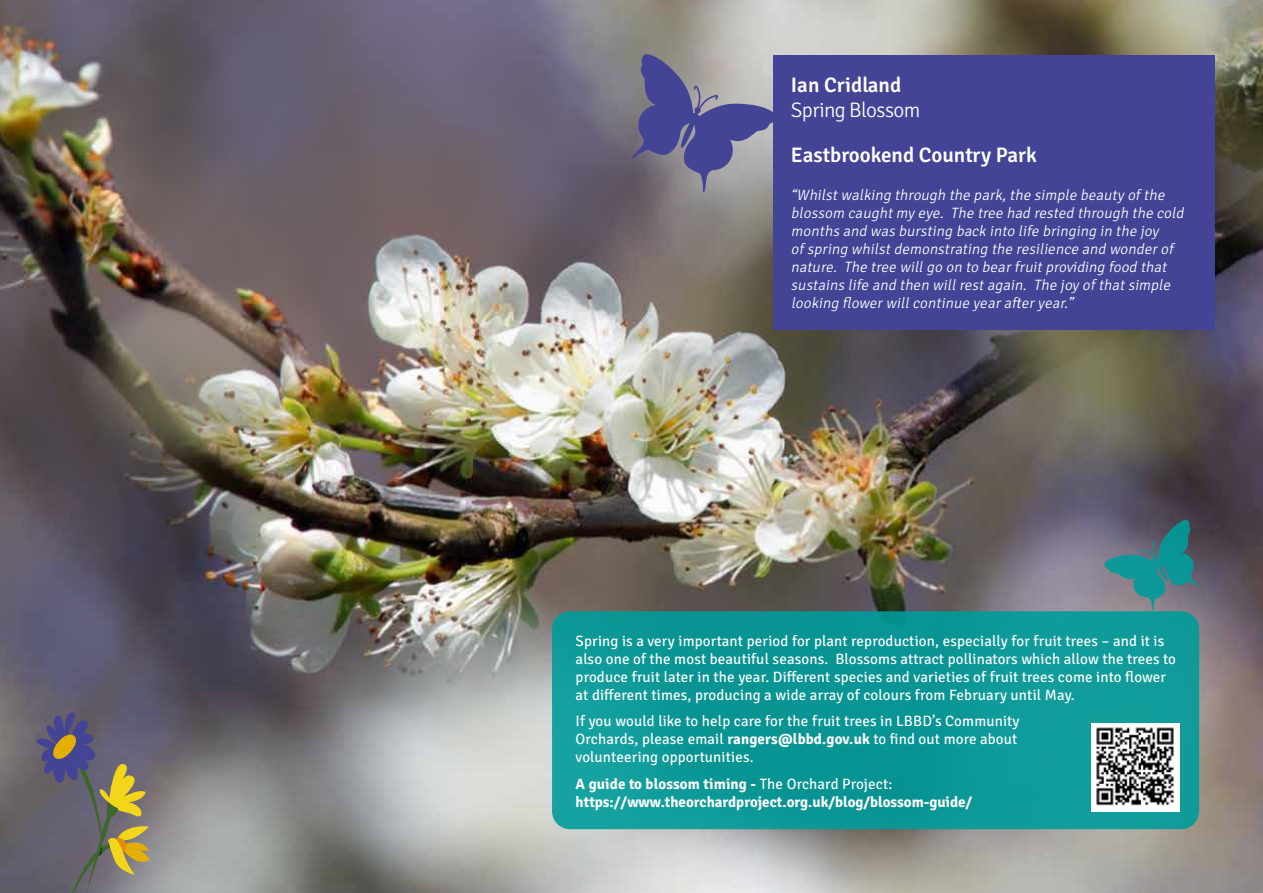
<style>
.page{position:relative;width:1263px;height:893px;background:#fff}
.page>*{position:absolute;margin:0;border:0;box-sizing:border-box;transform-origin:0 0}
.t1{font:600 21px "Signika";color:#fff}
.t2{font:300 21px "Signika";letter-spacing:-.03em;color:#fff}
.t3{font:15px/18px "Signika";letter-spacing:.01em;color:#fff}
.t4{font:italic 300 15px/18px "Signika";color:#fff}
.t5{font:700 15px/18px "Signika";color:#fff}
.s1{font-weight:700}
.s2{font-weight:400}
</style>
<div class="page">
<img style="left:0;top:0;width:1263px;height:893px">
<div style="left:552px;top:611px;width:647px;height:218px;background:#0c9897;border-radius:18px"></div>
<div style="left:773px;top:55px;width:442px;height:275px;background:#434495"></div>
<svg style="left:33px;top:711px;width:117px;height:182px"></svg>
<svg style="left:630px;top:53px;width:149px;height:140px"></svg>
<svg style="left:1103px;top:519px;width:97px;height:92px"></svg>
<div style="left:1091px;top:723px;width:88px;height:88px;background:#fff"></div>
<img style="left:1096px;top:727px;width:78px;height:79px">
<h1 class="t1" style="left:791px;top:70px;width:112px">Ian Cridland</h1>
<h1 class="t2" style="left:791px;top:95px;width:131px">Spring Blossom</h1>
<h1 class="t1" style="left:791px;top:140px;width:247px">Eastbrookend Country Park</h1>
<p class="t4" style="left:791px;top:185px;width:398px">“Whilstwalking through the park,the simple beauty ofthe blossom caughtmy eye. The tree had rested through the cold months and was bursting back into life bringing in the joy ofspring whilstdemonstrating the resilience and wonderof nature. The tree willgo on to bearfruitproviding food that sustains life and then willrestagain. The joy ofthatsimple looking flowerwillcontinue yearafteryear.”</p>
<p class="t3" style="left:576px;top:631px;width:602px">Spring is a very important period for plant reproduction, especially for fruit trees – and it is also one of the most beautiful seasons. Blossoms attract pollinators which allow the trees to produce fruit later in the year. Different species and varieties of fruit trees come into flower at different times, producing a wide array of colours from February until May.</p>
<p class="t3" style="left:576px;top:711px;width:445px">If you would like to help care for the fruit trees in LBBD’s Community<br>Orchards, please email <span class="s1">rangers@lbbd.gov.uk</span> to find out more about volunteering opportunities.</p>
<p class="t5" style="left:576px;top:774px;width:398px">A guide to blossom timing - <span class="s2">The Orchard Project: </span>https://www.theorchardproject.org.uk/blog/blossom-guide/</p>
</div>
